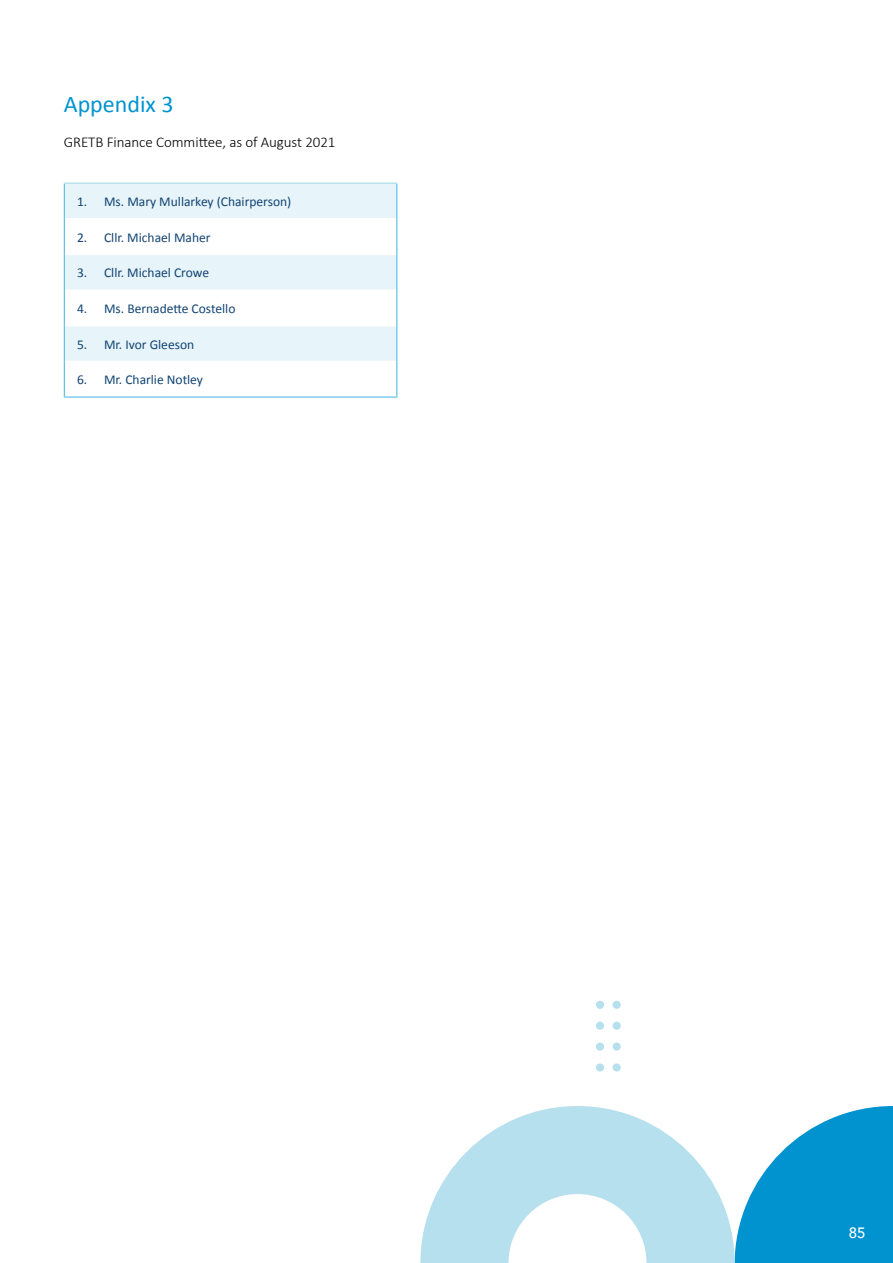
<style>
.page{position:relative;width:893px;height:1263px;background:#fff}
.page>*{position:absolute;margin:0;border:0;box-sizing:border-box;transform-origin:0 0}
.t1{font:24px "Calibri";color:#0093d0}
.t2{font:300 15px "Calibri";letter-spacing:-.005em;color:#000}
.t3{font:500 15px "Avenir";color:#fff}
.t4{font:13.5px "Calibri";color:#124473}
</style>
<div class="page">
<div style="left:65px;top:184px;width:331px;height:34px;background:#e7f4f9"></div>
<svg style="left:65px;top:255px;width:331px;height:106px;fill:#e7f4f9"></svg>
<hr style="left:65px;top:289px;width:331px;height:2px;background:#fff">
<hr style="left:65px;top:325px;width:331px;height:1px;background:#fff">
<hr style="left:64px;top:182px;width:333px;height:2px;background:#b6e0ee">
<hr style="left:64px;top:184px;width:1px;height:35px;background:#47bae1">
<hr style="left:396px;top:184px;width:1px;height:35px;background:#47bae1">
<hr style="left:64px;top:219px;width:1px;height:35px;background:#47bae1">
<hr style="left:396px;top:219px;width:1px;height:35px;background:#47bae1">
<hr style="left:64px;top:254px;width:1px;height:36px;background:#47bae1">
<hr style="left:396px;top:254px;width:1px;height:36px;background:#47bae1">
<hr style="left:64px;top:290px;width:1px;height:36px;background:#47bae1">
<hr style="left:396px;top:290px;width:1px;height:36px;background:#47bae1">
<hr style="left:64px;top:326px;width:1px;height:35px;background:#47bae1">
<hr style="left:396px;top:326px;width:1px;height:35px;background:#47bae1">
<hr style="left:64px;top:361px;width:1px;height:35px;background:#47bae1">
<hr style="left:396px;top:361px;width:1px;height:35px;background:#47bae1">
<hr style="left:64px;top:396px;width:333px;height:2px;background:#47bae1">
<svg style="left:735px;top:1106px;width:158px;height:157px"></svg>
<svg style="left:596px;top:1063px;width:8px;height:8px"></svg>
<div style="left:596px;top:1022px;width:8px;height:8px;background:#b6e0ee;border-radius:4px"></div>
<div style="left:596px;top:1042px;width:8px;height:9px;background:#b6e0ee;border-radius:4px"></div>
<svg style="left:596px;top:1001px;width:8px;height:8px"></svg>
<svg style="left:613px;top:1063px;width:8px;height:8px"></svg>
<div style="left:613px;top:1022px;width:8px;height:8px;background:#b6e0ee;border-radius:4px"></div>
<div style="left:613px;top:1042px;width:8px;height:9px;background:#b6e0ee;border-radius:4px"></div>
<svg style="left:613px;top:1001px;width:8px;height:8px"></svg>
<svg style="left:420px;top:1106px;width:315px;height:157px;fill:#b6e0ee"></svg>
<h1 class="t1" style="left:64px;top:89px;width:111px">Appendix 3</h1>
<p class="t2" style="left:64px;top:133px;width:273px">GRETB Finance Committee, as of August 2021</p>
<p class="t4" style="left:77px;top:193px;width:216px">1. Ms. Mary Mullarkey (Chairperson)</p>
<p class="t4" style="left:77px;top:229px;width:135px">2. Cllr. Michael Maher</p>
<p class="t4" style="left:77px;top:264px;width:133px">3. Cllr. Michael Crowe</p>
<p class="t4" style="left:77px;top:300px;width:160px">4. Ms. Bernadette Costello</p>
<p class="t4" style="left:77px;top:336px;width:119px">5. Mr. Ivor Gleeson</p>
<p class="t4" style="left:77px;top:371px;width:127px">6. Mr. Charlie Notley</p>
<p class="t3" style="left:849px;top:1219px;width:18px">85</p>
</div>
